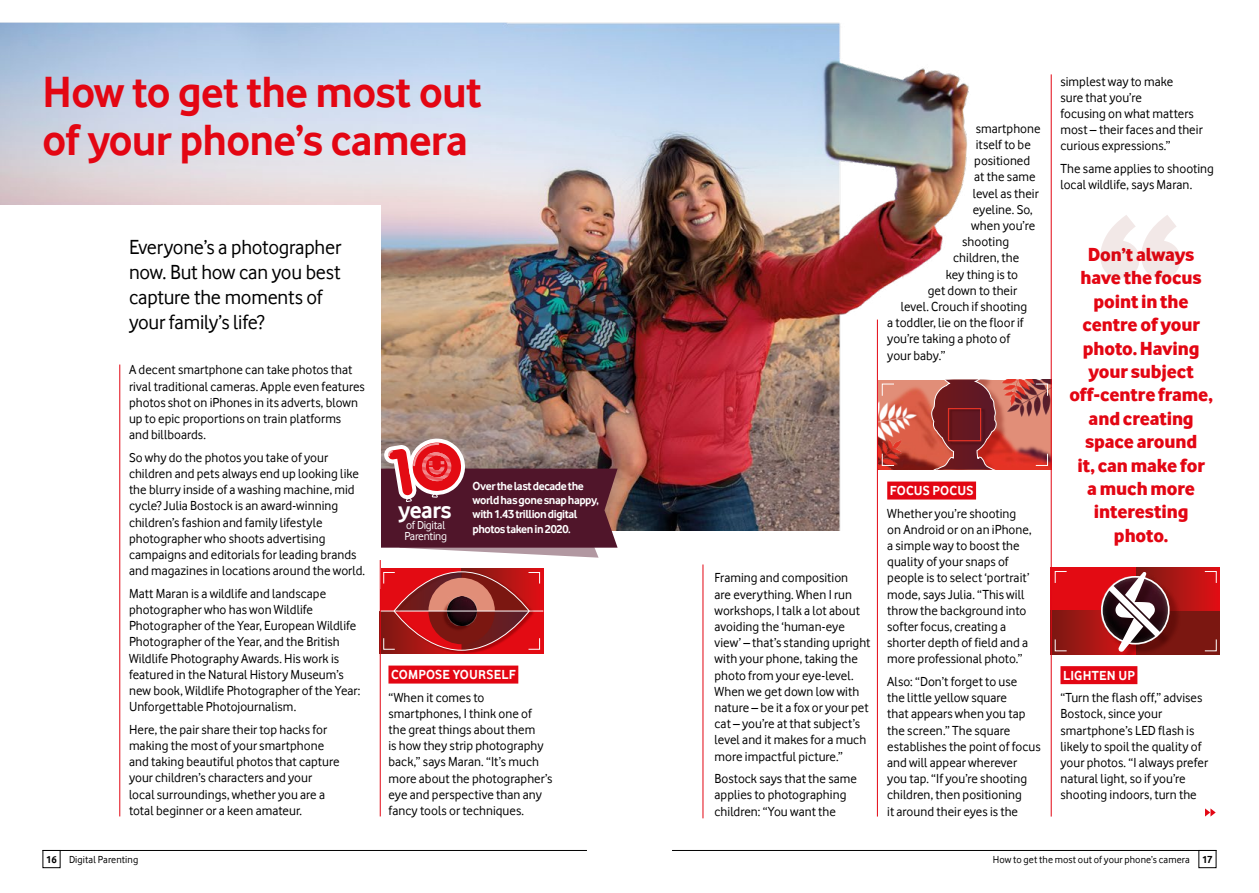
<style>
.page{position:relative;width:1259px;height:893px;background:#fff}
.page>*{position:absolute;margin:0;border:0;box-sizing:border-box;transform-origin:0 0}
.t1{font:700 45px/48px "Vodafone Rg";letter-spacing:-.015em;color:#e30613}
.t2{font:700 24px "Vodafone Rg";letter-spacing:-.02em;color:#fff}
.t3{font:21px/25.2px "Vodafone Rg";letter-spacing:-.01em;color:#000}
.t4{font:19.5px/23.4px "Vodafone Ex B";letter-spacing:-.01em;color:#e30613;text-align:center}
.t5{font:13.5px/16.2px "Vodafone Rg";color:#000}
.t6{font:700 13.5px "Vodafone Rg";letter-spacing:.015em;color:#fff}
.t7{font:700 12px/14.4px "Vodafone Rg";letter-spacing:-.035em;color:#fff}
.t8{font:11.85px/11.2px "Vodafone Rg";letter-spacing:-.02em;color:#fff}
.t9{font:10.5px "Vodafone Rg";letter-spacing:.01em;color:#000}
.s1{font-weight:700}
</style>
<div class="page">
<img style="left:0;top:22px;width:981px;height:508px">
<div style="left:380px;top:611px;width:81px;height:42px;background:#7d1712"></div>
<div style="left:462px;top:611px;width:81px;height:42px;background:#e30b13"></div>
<div style="left:380px;top:568px;width:81px;height:43px;background:#e30b13"></div>
<div style="left:461px;top:568px;width:82px;height:43px;background:linear-gradient(to right,#781a13,#de1115)"></div>
<svg style="left:383px;top:572px;width:157px;height:78px"></svg>
<hr style="left:380px;top:611px;width:163px;height:1px;background:#fff">
<img style="left:394px;top:571px;width:141px;height:82px">
<img style="left:878px;top:383px;width:172px;height:86px">
<img style="left:1032px;top:380px;width:18px;height:42px">
<img style="left:878px;top:396px;width:30px;height:51px">
<img style="left:878px;top:433px;width:29px;height:36px">
<img style="left:1032px;top:380px;width:12px;height:31px">
<svg style="left:881px;top:383px;width:13px;height:13px"></svg>
<svg style="left:1035px;top:383px;width:13px;height:13px"></svg>
<svg style="left:881px;top:453px;width:13px;height:13px"></svg>
<svg style="left:1035px;top:453px;width:13px;height:13px"></svg>
<img style="left:1019px;top:380px;width:13px;height:89px">
<svg style="left:908px;top:380px;width:111px;height:89px;background:#b14b41"></svg>
<img style="left:948px;top:407px;width:38px;height:38px">
<div style="left:948px;top:408px;width:33px;height:33px;border:1px solid #e63326"></div>
<svg style="left:1182px;top:567px;width:37px;height:44px"></svg>
<div style="left:1051px;top:567px;width:84px;height:44px;background:#e30b13"></div>
<div style="left:1135px;top:611px;width:84px;height:44px;background:#7b1711"></div>
<svg style="left:1051px;top:611px;width:51px;height:44px;background:#9a1714"></svg>
<svg style="left:1054px;top:571px;width:13px;height:12px"></svg>
<svg style="left:1204px;top:571px;width:13px;height:13px"></svg>
<svg style="left:1054px;top:639px;width:13px;height:12px"></svg>
<svg style="left:1204px;top:639px;width:13px;height:12px"></svg>
<img style="left:1102px;top:567px;width:80px;height:88px">
<svg style="left:1101px;top:572px;width:68px;height:80px"></svg>
<svg style="left:381px;top:438px;width:236px;height:120px;background:#7d444f"></svg>
<div style="left:0;top:205px;width:381px;height:384px;background:#fff"></div>
<div style="left:388px;top:666px;width:130px;height:18px;background:#e30613"></div>
<hr style="left:380px;top:560px;width:1px;height:256px;background:#e30613">
<hr style="left:119px;top:365px;width:1px;height:451px;background:#e30613">
<hr style="left:877px;top:320px;width:1px;height:496px;background:#e30613">
<div style="left:1060px;top:666px;width:77px;height:18px;background:#e30613"></div>
<div style="left:887px;top:482px;width:89px;height:18px;background:#e30613"></div>
<hr style="left:702px;top:564px;width:1px;height:254px;background:#e30613">
<hr style="left:1050px;top:74px;width:1px;height:742px;background:#e30613">
<svg style="left:1100px;top:215px;width:80px;height:63px"></svg>
<svg style="left:1205px;top:808px;width:10px;height:8px"></svg>
<div style="left:1198px;top:850px;width:18px;height:18px;border:1px solid #000"></div>
<div style="left:43px;top:850px;width:17px;height:18px;border:1px solid #000"></div>
<hr style="left:672px;top:850px;width:544px;height:1px;background:#000">
<hr style="left:43px;top:850px;width:544px;height:1px;background:#000">
<h1 class="t1" style="left:43px;top:67px;width:441px">How to get the most out of your phone’s camera</h1>
<h3 class="t3" style="left:129px;top:234px;width:214px">Everyone’s a photographer now. But how can you best capture the moments of your family’s life?</h3>
<p class="t5" style="left:129px;top:362px;width:237px">A decent smartphone can take photos that rival traditional cameras. Apple even features photos shot on iPhones in its adverts, blown up to epic proportions on train platforms<br>and billboards.</p>
<p class="t5" style="left:129px;top:449px;width:238px">So why do the photos you take of your children and pets always end up looking like the blurry inside of a washing machine, mid cycle? Julia Bostock is an award-winning children’s fashion and family lifestyle photographer who shoots advertising campaigns and editorials for leading brands and magazines in locations around the world.</p>
<p class="t5" style="left:129px;top:585px;width:233px">Matt Maran is a wildlife and landscape photographer who has won Wildlife Photographer of the Year, European Wildlife Photographer of the Year, and the British Wildlife Photography Awards. His work is featured in the Natural History Museum’s new book, Wildlife Photographer of the Year:<br>Unforgettable Photojournalism.</p>
<p class="t5" style="left:129px;top:721px;width:212px">Here, the pair share their top hacks for making the most of your smartphone and taking beautiful photos that capture your children’s characters and your local surroundings, whether you are a total beginner or a keen amateur.</p>
<h2 class="t2" style="left:398px;top:496px;width:55px">years</h2>
<p class="t8" style="left:404px;top:519px;width:44px">of Digital<br>Parenting</p>
<p class="t7" style="left:472px;top:478px;width:128px">Over the last decade the world has gone snap happy, with 1.43 trillion digital photos taken in 2020.</p>
<p class="t6" style="left:391px;top:667px;width:126px">COMPOSE YOURSELF</p>
<p class="t5" style="left:388px;top:689px;width:166px">“When it comes to smartphones, I think one of the great things about them<br>is how they strip photography back,” says Maran. “It’s much more about the photographer’s eye and perspective than any fancy tools or techniques.</p>
<p class="t5" style="left:975px;top:120px;width:66px">smartphone</p>
<p class="t5" style="left:975px;top:136px;width:57px">itself to be</p>
<p class="t5" style="left:974px;top:152px;width:58px">positioned</p>
<p class="t5" style="left:974px;top:169px;width:63px">at the same</p>
<p class="t5" style="left:972px;top:185px;width:67px">level as their</p>
<p class="t5" style="left:972px;top:201px;width:61px">eyeline. So,</p>
<p class="t5" style="left:971px;top:217px;width:65px">when you’re</p>
<p class="t5" style="left:962px;top:233px;width:48px">shooting</p>
<p class="t5" style="left:953px;top:250px;width:68px">children, the</p>
<p class="t5" style="left:945px;top:266px;width:74px">key thing is to</p>
<p class="t5" style="left:927px;top:282px;width:91px">get down to their</p>
<p class="t5" style="left:900px;top:298px;width:128px">level. Crouch if shooting</p>
<p class="t5" style="left:887px;top:314px;width:138px">a toddler, lie on the floor if</p>
<p class="t5" style="left:887px;top:331px;width:124px">you’re taking a photo of</p>
<p class="t5" style="left:887px;top:347px;width:60px">your baby.”</p>
<p class="t5" style="left:714px;top:570px;width:157px">Framing and composition<br>are everything. When I run workshops, I talk a lot about avoiding the ‘human-eye view’ – that’s standing upright with your phone, taking the photo from your eye-level.<br>When we get down low with nature – be it a fox or your pet cat – you’re at that subject’s level and it makes for a much more impactful picture.”</p>
<p class="t5" style="left:714px;top:770px;width:144px">Bostock says that the same applies to photographing children: “You want the</p>
<p class="t6" style="left:890px;top:483px;width:85px">FOCUS POCUS</p>
<p class="t5" style="left:887px;top:505px;width:146px">Whether you’re shooting on Android or on an iPhone, a simple way to boost the quality of your snaps of people is to select ‘portrait’ mode, says Julia. “This will throw the background into softer focus, creating a shorter depth of field and a more professional photo.”</p>
<p class="t5" style="left:887px;top:673px;width:155px">Also: “Don’t forget to use<br>the little yellow square<br>that appears when you tap the screen.” The square establishes the point of focus and will appear wherever<br>you tap. “If you’re shooting children, then positioning<br>it around their eyes is the</p>
<p class="t5" style="left:1060px;top:73px;width:144px">simplest way to make<br>sure that you’re<br>focusing on what matters most – their faces and their curious expressions.”</p>
<p class="t5" style="left:1060px;top:160px;width:155px">The same applies to shooting local wildlife, says Maran.</p>
<h3 class="t4" style="left:1069px;top:242px;width:145px">Don’t always have the focus point in the centre of your photo. Having your subject off-centre frame, and creating space around<br>it, can make for<br>a much more interesting photo.</h3>
<p class="t6" style="left:1063px;top:667px;width:73px">LIGHTEN UP</p>
<p class="t5" style="left:1060px;top:689px;width:149px">“Turn the flash off,” advises<br>Bostock, since your smartphone’s LED flash is likely to spoil the quality of your photos. “I always prefer natural light, so if you’re shooting indoors, turn the</p>
<p class="t9" style="left:46px;top:853px;width:93px"><span class="s1">16</span> Digital Parenting</p>
<p class="t9" style="left:993px;top:853px;width:221px">How to get the most out of your phone’s camera <span class="s1">17</span></p>
</div>
